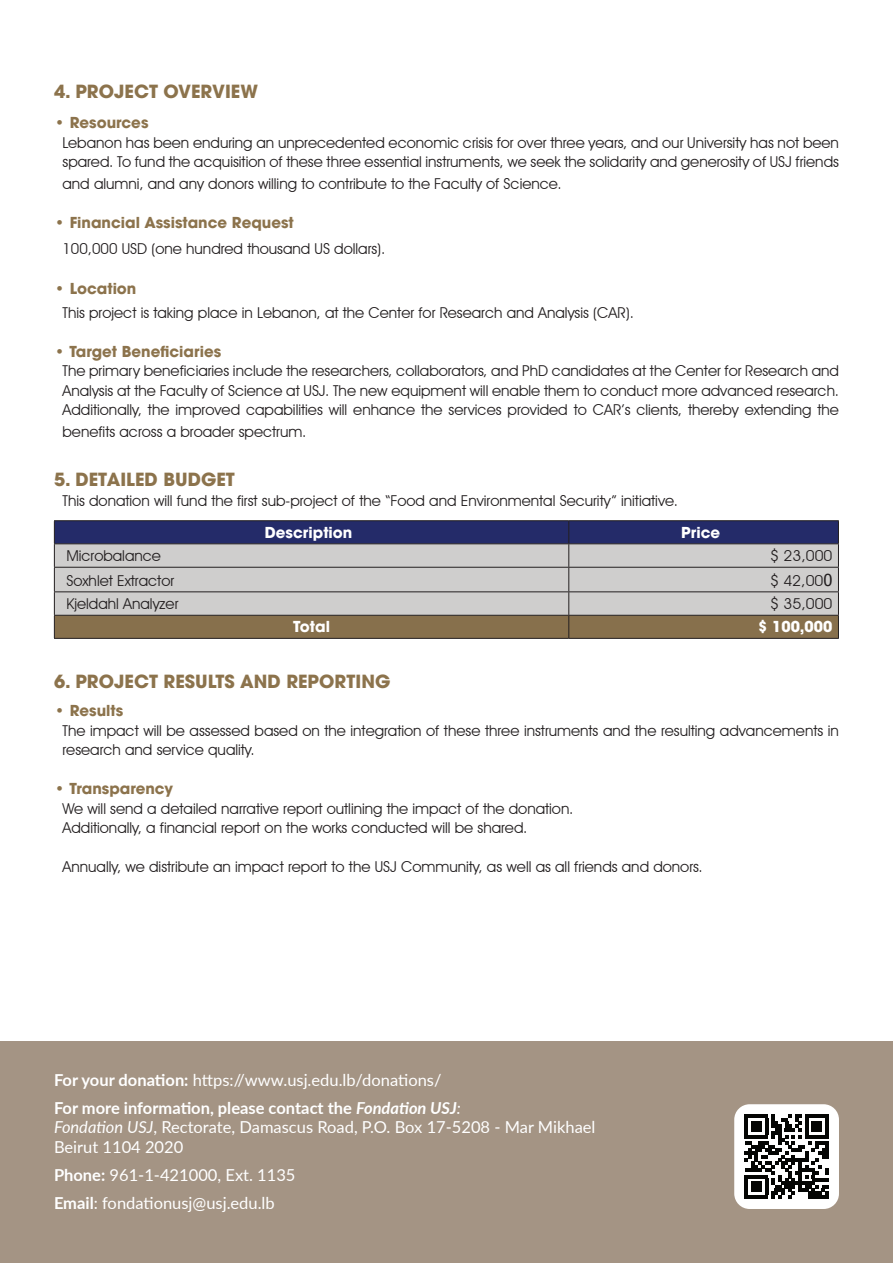
<style>
.page{position:relative;width:893px;height:1263px;background:#fff}
.page>*{position:absolute;margin:0;border:0;box-sizing:border-box;transform-origin:0 0}
.t1{font:700 18px "Avant Garde";color:#8c734c}
.t2{font:16.5px/19.5px "Lato";color:#fff}
.t3{font:700 16.5px/28px "Lato";color:#fff}
.t4{font:15px/19.5px "Avant Garde IT Cby BT";color:#231f20}
.t5{font:700 15px "Avant Garde";color:#8c734c}
.t6{font:700 15px "Avant Garde";color:#fff}
.t7{font:15px "Avant Garde IT Cby BT";color:#231f20;scale:1.05 1}
.s1{font-family:"Tahoma";font-size:16.5px}
.s2{font-weight:400}
.s3{font-style:italic}
.s4{font-weight:400;font-style:italic}
.s5{font-weight:700}
</style>
<div class="page">
<hr style="left:54px;top:520px;width:515px;height:1px;background:#231f20">
<hr style="left:569px;top:520px;width:270px;height:1px;background:#231f20">
<hr style="left:54px;top:638px;width:515px;height:1px;background:#231f20">
<hr style="left:569px;top:638px;width:270px;height:1px;background:#231f20">
<svg style="left:54px;top:521px;width:785px;height:117px;background:#9a969a"></svg>
<div style="left:0;top:1042px;width:893px;height:221px;background:#a49484"></div>
<svg style="left:734px;top:1104px;width:105px;height:105px;background:#9f9f9e"></svg>
<hr style="left:745px;top:1195px;width:23px;height:3px;background:#040503">
<div style="left:751px;top:1182px;width:10px;height:10px;background:#040503"></div>
<p class="t1" style="left:54px;top:80px;width:206px">4. PROJECT OVERVIEW</p>
<p class="t5" style="left:54px;top:113px;width:96px">• Resources</p>
<p class="t4" style="left:63px;top:133px;width:778px">Lebanon has been enduring an unprecedented economic crisis for over three years, and our University has not been spared. To fund the acquisition of these three essential instruments, we seek the solidarity and generosity of USJ friends</p>
<p class="t4" style="left:63px;top:174px;width:501px">and alumni, and any donors willing to contribute to the Faculty of Science.</p>
<p class="t5" style="left:54px;top:213px;width:241px">• Financial Assistance Request</p>
<p class="t4" style="left:63px;top:239px;width:324px">100,000 USD (one hundred thousand US dollars).</p>
<p class="t5" style="left:54px;top:278px;width:84px">• Location</p>
<p class="t4" style="left:63px;top:302px;width:573px">This project is taking place in Lebanon, at the Center for Research and Analysis (CAR).</p>
<p class="t5" style="left:54px;top:342px;width:169px">• Target Beneficiaries</p>
<p class="t4" style="left:63px;top:361px;width:778px;text-align:justify">The primary beneficiaries include the researchers, collaborators, and PhD candidates at the Center for Research and Analysis at the Faculty of Science at USJ. The new equipment will enable them to conduct more advanced research.<br>Additionally, the improved capabilities will enhance the services provided to CAR’s clients, thereby extending the</p>
<p class="t4" style="left:63px;top:422px;width:245px">benefits across a broader spectrum.</p>
<p class="t1" style="left:54px;top:468px;width:182px">5. DETAILED BUDGET</p>
<p class="t4" style="left:63px;top:491px;width:617px">This donation will fund the first sub-project of the “Food and Environmental Security” initiative.</p>
<p class="t6" style="left:265px;top:523px;width:89px">Description</p>
<p class="t6" style="left:681px;top:523px;width:41px">Price</p>
<p class="t4" style="left:66px;top:546px;width:96px">Microbalance</p>
<p class="t7" style="left:770px;top:547px;width:61px">$ 23,000</p>
<p class="t4" style="left:66px;top:571px;width:109px">Soxhlet Extractor</p>
<p class="t7" style="left:770px;top:571px;width:61px">$ 42,00<span class="s1">0</span></p>
<p class="t4" style="left:66px;top:594px;width:114px">Kjeldahl Analyzer</p>
<p class="t7" style="left:770px;top:595px;width:61px">$ 35,000</p>
<p class="t6" style="left:293px;top:617px;width:38px">Total</p>
<p class="t6" style="left:758px;top:617px;width:76px">$ 100,000</p>
<p class="t1" style="left:54px;top:670px;width:338px">6. PROJECT RESULTS AND REPORTING</p>
<p class="t5" style="left:54px;top:701px;width:71px">• Results</p>
<p class="t4" style="left:63px;top:720px;width:778px">The impact will be assessed based on the integration of these three instruments and the resulting advancements in research and service quality.</p>
<p class="t5" style="left:54px;top:779px;width:121px">• Transparency</p>
<p class="t4" style="left:63px;top:798px;width:512px">We will send a detailed narrative report outlining the impact of the donation.<br>Additionally, a financial report on the works conducted will be shared.</p>
<p class="t4" style="left:63px;top:857px;width:642px">Annually, we distribute an impact report to the USJ Community, as well as all friends and donors.</p>
<p class="t3" style="left:54px;top:1065px;width:408px">For your donation: <span class="s2">https://www.usj.edu.lb/donations/<br></span>For more information, please contact the <span class="s3">Fondation USJ</span><span class="s4">:</span></p>
<p class="t2" style="left:54px;top:1117px;width:543px"><span class="s3">Fondation USJ</span>, Rectorate, Damascus Road, P.O. Box 17-5208 - Mar Mikhael<br>Beirut 1104 2020</p>
<p class="t2" style="left:54px;top:1160px;width:243px;line-height:28px"><span class="s5">Phone:</span> 961-1-421000, Ext. 1135<br><span class="s5">Email</span>: fondationusj@usj.edu.lb</p>
</div>
